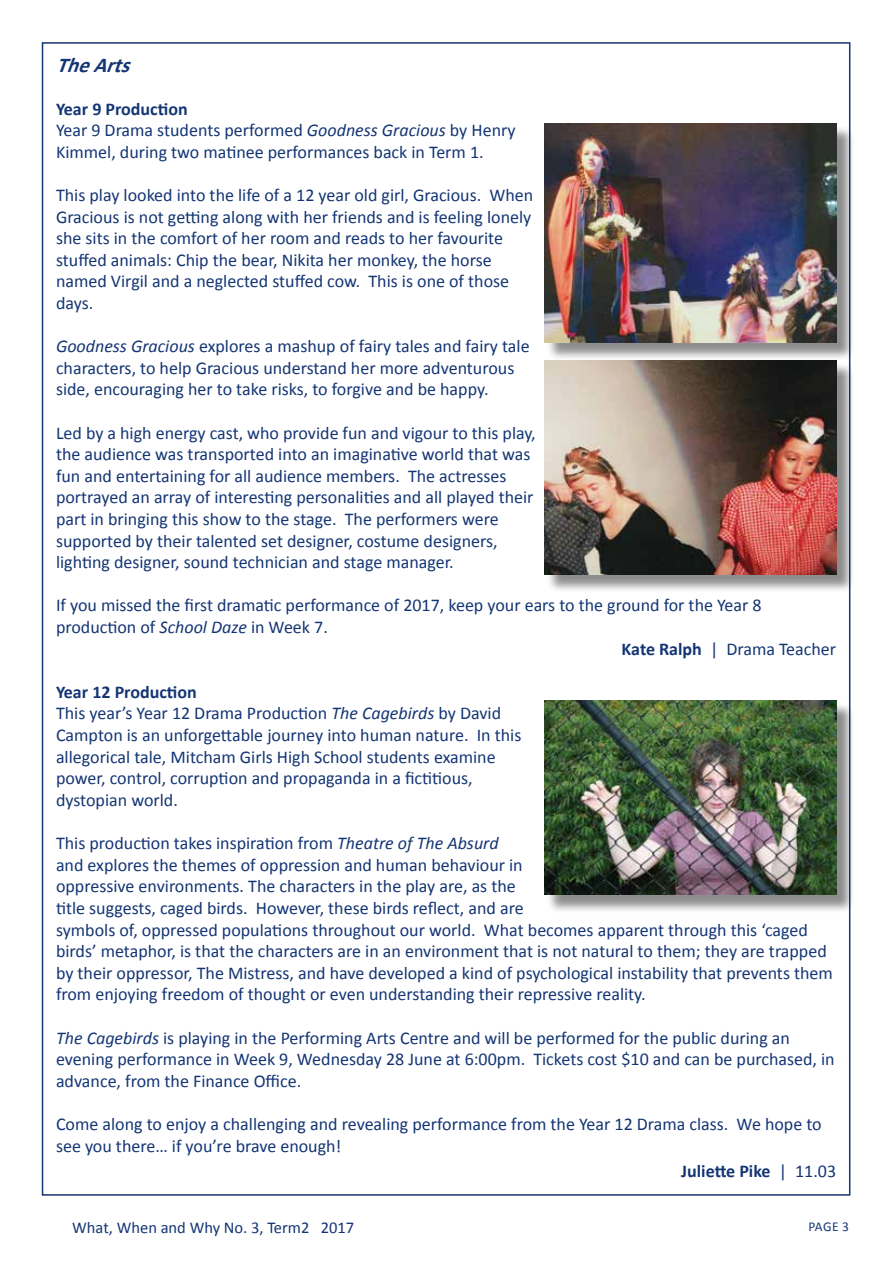
<style>
.page{position:relative;width:893px;height:1263px;background:#fff}
.page>*{position:absolute;margin:0;border:0;box-sizing:border-box;transform-origin:0 0}
.t1{font:italic 700 21px "Calibri";color:#143574}
.t2{font:18px/21.6px "Calibri";color:#143574}
.t3{font:700 18px "Calibri";color:#143574}
.t4{font:16.5px "Calibri";color:#143574}
.t5{font:13.5px "Calibri";color:#143574}
.s1{font-weight:700}
.s2{font-style:italic}
.s3{font-weight:400}
</style>
<div class="page">
<div style="left:547px;top:126px;width:308px;height:236px;background:#000;opacity:.45"></div>
<img style="left:544px;top:124px;width:292px;height:219px">
<div style="left:547px;top:362px;width:308px;height:231px;background:#000;opacity:.45"></div>
<img style="left:544px;top:360px;width:292px;height:214px">
<div style="left:547px;top:702px;width:308px;height:211px;background:#000;opacity:.45"></div>
<img style="left:544px;top:700px;width:292px;height:195px">
<p class="t1" style="left:56px;top:52px;width:84px">TheArts</p>
<p class="t2" style="left:56px;top:98px;width:461px"><span class="s1">Year 9 Production<br></span>Year 9 Drama students performed <span class="s2">Goodness Gracious</span> by Henry<br>Kimmel, during two matinee performances back in Term 1.</p>
<p class="t2" style="left:56px;top:184px;width:479px">This play looked into the life of a 12 year old girl, Gracious. When Gracious is not getting along with her friends and is feeling lonely she sits in the comfort of her room and reads to her favourite stuffed animals: Chip the bear, Nikita her monkey, the horse named Virgil and a neglected stuffed cow. This is one of those days.</p>
<p class="t2" style="left:56px;top:335px;width:475px"><span class="s2">Goodness Gracious</span> explores a mashup of fairy tales and fairy tale characters, to help Gracious understand her more adventurous side, encouraging her to take risks, to forgive and be happy.</p>
<p class="t2" style="left:56px;top:422px;width:481px">Led by a high energy cast, who provide fun and vigour to this play, the audience was transported into an imaginative world that was fun and entertaining for all audience members. The actresses portrayed an array of interesting personalities and all played their part in bringing this show to the stage. The performers were supported by their talented set designer, costume designers, lighting designer, sound technician and stage manager.</p>
<p class="t2" style="left:56px;top:595px;width:707px">If you missed the first dramatic performance of 2017, keep your ears to the ground for the Year 8</p>
<p class="t2" style="left:56px;top:616px;width:273px">production of <span class="s2">School Daze</span> in Week 7.</p>
<p class="t2" style="left:622px;top:638px;width:216px"><span class="s1">Kate Ralph</span> | Drama Teacher</p>
<p class="t2" style="left:56px;top:681px;width:467px"><span class="s1">Year 12 Production<br></span>This year’s Year 12 Drama Production <span class="s2">The Cagebirds</span> by David Campton is an unforgettable journey into human nature. In this allegorical tale, Mitcham Girls High School students examine power, control, corruption and propaganda in a fictitious, dystopian world.</p>
<p class="t2" style="left:56px;top:832px;width:778px">This production takes inspiration from <span class="s2">Theatre of The Absurd<br></span>and explores the themes of oppression and human behaviour in<br>oppressive environments. The characters in the play are, as the<br>title suggests, caged birds. However, these birds reflect, and are<br>symbols of, oppressed populations throughout our world. What becomes apparent through this ‘caged birds’ metaphor, is that the characters are in an environment that is not natural to them; they are trapped by their oppressor, The Mistress, and have developed a kind of psychological instability that prevents them from enjoying freedom of thought or even understanding their repressive reality.</p>
<p class="t2" style="left:56px;top:1027px;width:780px"><span class="s2">The Cagebirds</span> is playing in the Performing Arts Centre and will be performed for the public during an evening performance in Week 9, Wednesday 28 June at 6:00pm. Tickets cost $10 and can be purchased, in advance, from the Finance Office.</p>
<p class="t2" style="left:56px;top:1113px;width:767px">Come along to enjoy a challenging and revealing performance from the Year 12 Drama class. We hope to see you there… if you’re brave enough!</p>
<p class="t3" style="left:681px;top:1160px;width:156px">Juliette Pike <span class="s3">| 11.03</span></p>
<p class="t4" style="left:72px;top:1217px;width:283px">What, When and Why No. 3, Term2 2017</p>
<p class="t5" style="left:808px;top:1218px;width:42px">PAGE 3</p>
</div>
